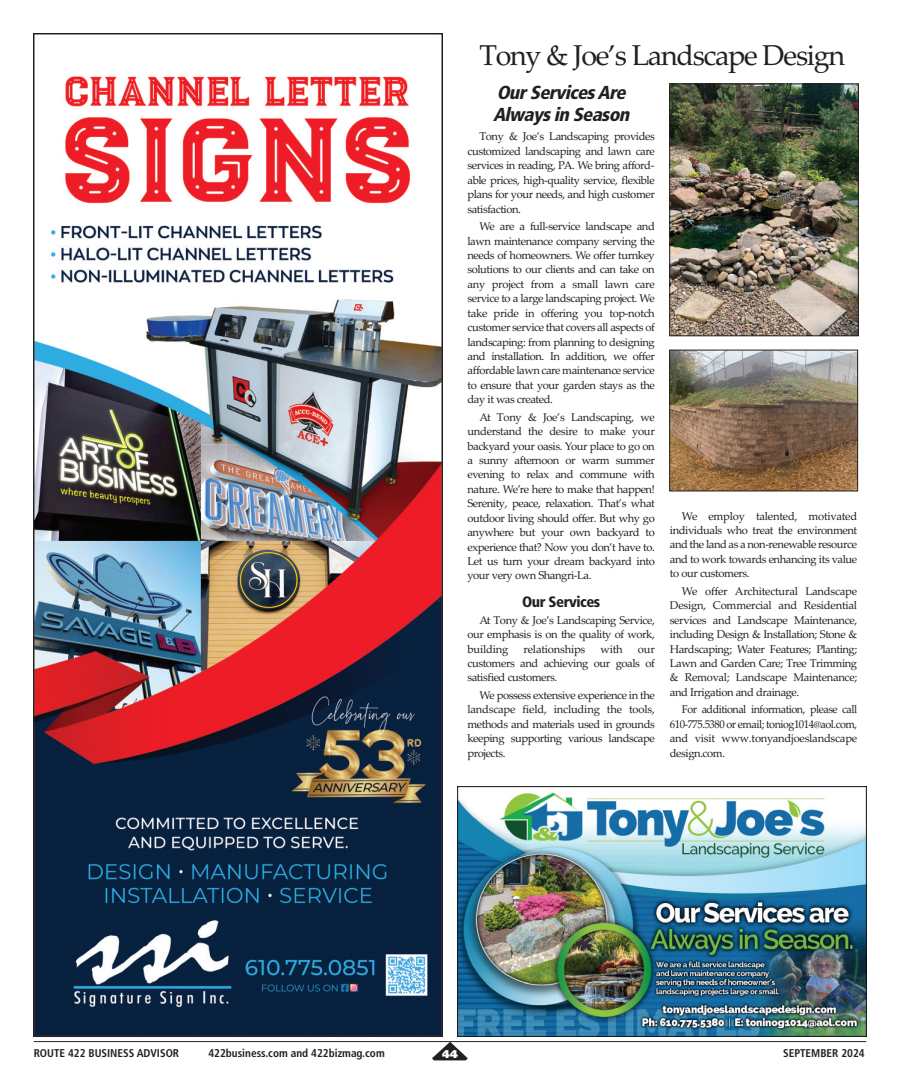
<style>
.page{position:relative;width:900px;height:1092px;background:#fff}
.page>*{position:absolute;margin:0;border:0;box-sizing:border-box;transform-origin:0 0}
.t1{font:28.75px "Palatino Linotype";letter-spacing:-.045em;color:#231f20}
.t2{font:italic 900 condensed 18.75px/22.5px "Frutiger";color:#231f20}
.t3{font:900 condensed 15px "Frutiger";letter-spacing:-.03em;color:#231f20}
.t4{font:11.25px/14.4px "Palatino Linotype";letter-spacing:-.04em;color:#231f20;text-align:justify}
.t5{font:11.25px/14.4px "Palatino Linotype";letter-spacing:-.04em;color:#231f20;text-align:justify;scale:.96 1}
.t6{font:700 condensed 11.25px "Frutiger";color:#231f20}
.t7{font:11.25px "Palatino Linotype";letter-spacing:-.02em;color:#231f20}
.t8{font:900 11.25px "Frutiger";color:#fff}
</style>
<div class="page">
<img style="left:34px;top:34px;width:408px;height:1002px">
<img style="left:458px;top:786px;width:408px;height:250px">
<img style="left:671px;top:352px;width:185px;height:137px">
<div style="left:669px;top:350px;width:189px;height:141px;border:1px solid #231f20"></div>
<img style="left:671px;top:86px;width:186px;height:248px">
<div style="left:669px;top:84px;width:190px;height:252px;border:1px solid #231f20"></div>
<hr style="left:34px;top:1041px;width:832px;height:1px;background:#231f20">
<svg style="left:432px;top:1041px;width:36px;height:19px"></svg>
<h1 class="t1" style="left:479px;top:39px;width:368px">Tony &amp; Joe’s Landscape Design</h1>
<h2 class="t2" style="left:493px;top:82px;width:142px">Our Services Are<br>Always in Season</h2>
<p class="t4" style="left:467px;top:129px;width:189px;text-indent:12px">Tony &amp; Joe’s Landscaping provides customized landscaping and lawn care services in reading, PA. We bring afford&shy;able prices, high-quality service, flexible plans for your needs, and high customer satisfaction.</p>
<p class="t4" style="left:467px;top:219px;width:189px;text-indent:12px">We are a full-service landscape and lawn maintenance company serving the needs of homeowners. We offer turnkey solutions to our clients and can take on any project from a small lawn care service to a large landscaping project. We take pride in offering you top-notch customer service that covers all aspects of landscaping: from planning to designing and installation. In addition, we offer affordable lawn care maintenance service to ensure that your garden stays as the day it was created.</p>
<p class="t4" style="left:467px;top:409px;width:189px;text-indent:12px">At Tony &amp; Joe’s Landscaping, we understand the desire to make your backyard your oasis. Your place to go on a sunny afternoon or warm summer evening to relax and commune with nature. We’re here to make that happen!<br>Serenity, peace, relaxation. That’s what outdoor living should offer. But why go anywhere but your own backyard to experience that? Now you don’t have to.<br>Let us turn your dream backyard into your very own Shangri-La.</p>
<h3 class="t3" style="left:522px;top:596px;width:80px">Our Services</h3>
<p class="t4" style="left:467px;top:612px;width:189px;text-indent:12px">At Tony &amp; Joe’s Landscaping Service, our emphasis is on the quality of work, building</p>
<p class="t4" style="left:670px;top:508px;width:189px;text-indent:12px">We employ talented, motivated individuals who treat the environment and the land as a non-renewable resource and to work towards enhancing its value to our customers.</p>
<p class="t4" style="left:670px;top:583px;width:189px;text-indent:12px">We offer Architectural Landscape Design, Commercial and Residential services and Landscape Maintenance, including Design &amp; Installation; Stone &amp; Hardscaping; Water Features; Planting; Lawn and Garden Care; Tree Trimming &amp; Removal; Landscape Maintenance; and Irrigation and drainage.</p>
<p class="t5" style="left:670px;top:702px;width:197px;text-indent:12px">For additional information, please call 610-775.5380 or email; toniog1014@aol.com, and visit www.tonyandjoeslandscape design.com.</p>
<p class="t7" style="left:524px;top:642px;width:63px">relationships</p>
<p class="t4" style="left:601px;top:641px;width:24px">with</p>
<p class="t4" style="left:467px;top:641px;width:189px;text-indent:170px">our customers and achieving our goals of satisfied customers.</p>
<p class="t4" style="left:467px;top:687px;width:189px;text-indent:12px">We possess extensive experience in the landscape field, including the tools, methods and materials used in grounds keeping supporting various landscape projects.</p>
<p class="t6" style="left:34px;top:1048px;width:147px">ROUTE 422 BUSINESS ADVISOR</p>
<p class="t6" style="left:208px;top:1048px;width:178px">422business.com and 422bizmag.com</p>
<p class="t8" style="left:442px;top:1049px;width:17px">44</p>
<p class="t6" style="left:783px;top:1048px;width:83px">SEPTEMBER 2024</p>
</div>
